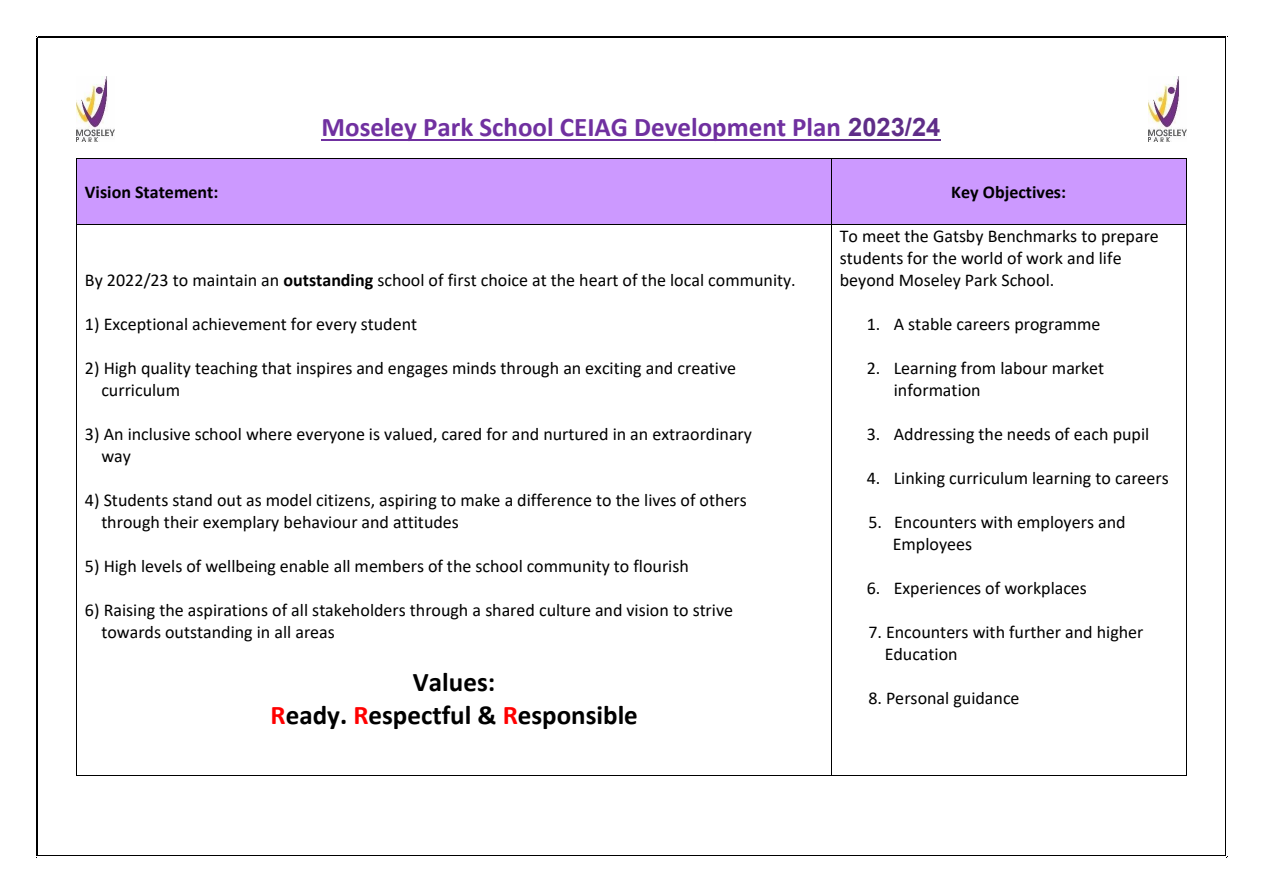
<style>
.page{position:relative;width:1263px;height:893px;background:#fff}
.page>*{position:absolute;margin:0;border:0;box-sizing:border-box;transform-origin:0 0}
.t1{font:700 27px "Calibri";color:#7030a0}
.t2{font:700 27px/33px "Calibri";color:#000;text-align:center}
.t3{font:700 25.5px "Arial";color:#5f2d88}
.t4{font:18px/21.9px "Calibri";color:#000}
.t5{font:700 18px "Calibri";color:#000}
.s1{font-weight:700}
.s2{color:#f00}
</style>
<div class="page">
<hr style="left:322px;top:139px;width:619px;height:2px;background:#7030a0">
<div style="left:77px;top:159px;width:754px;height:65px;background:#c9f"></div>
<div style="left:832px;top:159px;width:354px;height:65px;background:#c9f"></div>
<hr style="left:77px;top:158px;width:754px;height:1px;background:#000">
<hr style="left:832px;top:158px;width:354px;height:1px;background:#000">
<hr style="left:76px;top:159px;width:1px;height:65px;background:#000">
<hr style="left:831px;top:159px;width:1px;height:65px;background:#000">
<hr style="left:1186px;top:159px;width:1px;height:65px;background:#000">
<hr style="left:77px;top:224px;width:754px;height:1px;background:#000">
<hr style="left:832px;top:224px;width:354px;height:1px;background:#000">
<hr style="left:76px;top:225px;width:1px;height:550px;background:#000">
<hr style="left:77px;top:775px;width:754px;height:1px;background:#000">
<hr style="left:831px;top:225px;width:1px;height:550px;background:#000">
<hr style="left:832px;top:775px;width:354px;height:1px;background:#000">
<hr style="left:1186px;top:225px;width:1px;height:550px;background:#000">
<img style="left:77px;top:77px;width:38px;height:65px">
<img style="left:1148px;top:76px;width:38px;height:65px">
<hr style="left:38px;top:36px;width:1187px;height:1px;background:#000">
<hr style="left:38px;top:37px;width:1187px;height:1px;background:#000">
<hr style="left:36px;top:38px;width:1px;height:817px;background:#000">
<hr style="left:37px;top:38px;width:1px;height:817px;background:#000">
<hr style="left:1225px;top:38px;width:1px;height:817px;background:#000">
<hr style="left:38px;top:855px;width:1187px;height:1px;background:#000">
<hr style="left:830px;top:139px;width:111px;height:2px;background:#5f2d88">
<h1 class="t1" style="left:322px;top:108px;width:621px">Moseley Park School CEIAG Development Plan 2022/23</h1>
<h2 class="t3" style="left:848px;top:109px;width:94px">2023/24</h2>
<p class="t5" style="left:85px;top:179px;width:135px">Vision Statement:</p>
<p class="t5" style="left:951px;top:179px;width:116px">Key Objectives:</p>
<p class="t4" style="left:85px;top:269px;width:712px">By 2022/23 to maintain an <span class="s1">outstanding</span> school of first choice at the heart of the local community.</p>
<p class="t4" style="left:85px;top:313px;width:334px">1) Exceptional achievement for every student</p>
<p class="t4" style="left:101px;top:357px;width:636px;text-indent:-16px">2) High quality teaching that inspires and engages minds through an exciting and creative curriculum</p>
<p class="t4" style="left:101px;top:423px;width:652px;text-indent:-16px">3) An inclusive school where everyone is valued, cared for and nurtured in an extraordinary way</p>
<p class="t4" style="left:101px;top:489px;width:647px;text-indent:-16px">4) Students stand out as model citizens, aspiring to make a difference to the lives of others through their exemplary behaviour and attitudes</p>
<p class="t4" style="left:85px;top:555px;width:605px">5) High levels of wellbeing enable all members of the school community to flourish</p>
<p class="t4" style="left:101px;top:599px;width:633px;text-indent:-16px">6) Raising the aspirations of all stakeholders through a shared culture and vision to strive towards outstanding in all areas</p>
<h1 class="t2" style="left:271px;top:665px;width:369px">Values:<br><span class="s2">R</span>eady. <span class="s2">R</span>espectful &amp; <span class="s2">R</span>esponsible</h1>
<p class="t4" style="left:840px;top:225px;width:321px">To meet the Gatsby Benchmarks to prepare students for the world of work and life beyond Moseley Park School.</p>
<p class="t4" style="left:867px;top:313px;width:235px">1. A stable careers programme</p>
<p class="t4" style="left:894px;top:357px;width:212px;text-indent:-27px">2. Learning from labour market information</p>
<p class="t4" style="left:867px;top:423px;width:284px">3. Addressing the needs of each pupil</p>
<p class="t4" style="left:867px;top:467px;width:304px">4. Linking curriculum learning to careers</p>
<p class="t4" style="left:893px;top:511px;width:234px;text-indent:-24px">5. Encounters with employers and<br>Employees</p>
<p class="t4" style="left:867px;top:577px;width:222px">6. Experiences of workplaces</p>
<p class="t4" style="left:885px;top:621px;width:260px;text-indent:-16px">7. Encounters with further and higher<br>Education</p>
<p class="t4" style="left:868px;top:687px;width:153px">8. Personal guidance</p>
</div>
